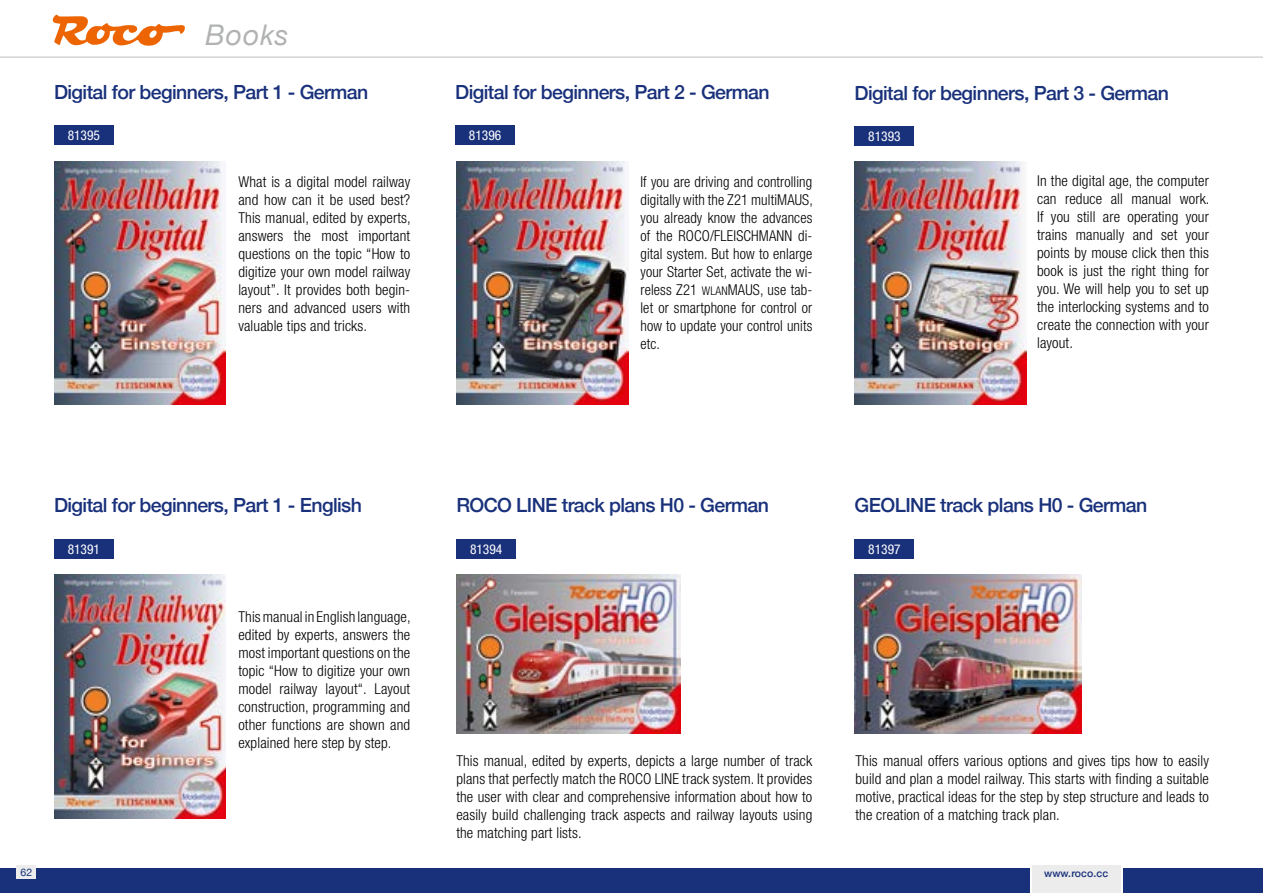
<style>
.page{position:relative;width:1263px;height:893px;background:#fff}
.page>*{position:absolute;margin:0;border:0;box-sizing:border-box;transform-origin:0 0}
.t1{font:italic 28.5px "Helvetica Neue";letter-spacing:.03em;color:#b1b2b3}
.t2{font:500 19.5px "Helvetica Neue";letter-spacing:-.03em;color:#19317b}
.t3{font:300 condensed 15px/18px "Helvetica Neue LT Std";letter-spacing:.01em;color:#000;text-align:justify}
.t4{font:condensed 13.5px "Helvetica Neue LT Std";color:#fff}
.t5{font:500 10.5px "Helvetica Neue";letter-spacing:.01em;color:#19317b}
.t6{font:10.5px "Helvetica Neue";color:#19317b}
.s1{font-size:12px}
</style>
<div class="page">
<hr style="left:0;top:57px;width:1263px;height:1px;background:#bdbebe">
<svg style="left:53px;top:15px;width:132px;height:31px"></svg>
<div style="left:1032px;top:865px;width:89px;height:28px;background:#ececed"></div>
<div style="left:0;top:868px;width:1030px;height:25px;background:#19317b"></div>
<div style="left:1124px;top:868px;width:139px;height:25px;background:#19317b"></div>
<div style="left:17px;top:865px;width:19px;height:14px;background:#ececed"></div>
<img style="left:54px;top:161px;width:172px;height:244px">
<img style="left:456px;top:161px;width:172px;height:244px">
<img style="left:854px;top:575px;width:228px;height:159px">
<img style="left:54px;top:575px;width:172px;height:243px">
<img style="left:456px;top:575px;width:225px;height:159px">
<div style="left:54px;top:125px;width:60px;height:19px;background:#19317b"></div>
<div style="left:54px;top:540px;width:60px;height:19px;background:#19317b"></div>
<div style="left:456px;top:540px;width:60px;height:19px;background:#19317b"></div>
<div style="left:854px;top:540px;width:60px;height:19px;background:#19317b"></div>
<div style="left:455px;top:125px;width:60px;height:19px;background:#19317b"></div>
<img style="left:854px;top:161px;width:172px;height:244px">
<div style="left:854px;top:126px;width:60px;height:20px;background:#19317b"></div>
<h1 class="t1" style="left:206px;top:15px;width:85px">Books</h1>
<h2 class="t2" style="left:54px;top:76px;width:316px">Digital for beginners, Part 1 - German</h2>
<p class="t4" style="left:68px;top:127px;width:34px">81395</p>
<h2 class="t2" style="left:455px;top:76px;width:316px">Digital for beginners, Part 2 - German</h2>
<p class="t4" style="left:469px;top:127px;width:34px">81396</p>
<p class="t3" style="left:238px;top:173px;width:174px">What is a digital model railway and how can it be used best?<br>This manual, edited by experts, answers the most important questions on the topic “How to digitize your own model railway layout”. It provides both begin&shy;ners and advanced users with valuable tips and tricks.</p>
<p class="t3" style="left:640px;top:173px;width:174px">If you are driving and controlling digitally with the Z21 multiMAUS, you already know the advances of the ROCO/FLEISCHMANN di&shy;gital system. But how to enlarge your Starter Set, activate the wi&shy;reless Z21 <span class="s1">WLAN</span>MAUS, use tab&shy;let or smartphone for control or how to update your control units etc.</p>
<h2 class="t2" style="left:854px;top:77px;width:316px">Digital for beginners, Part 3 - German</h2>
<p class="t4" style="left:868px;top:128px;width:34px">81393</p>
<p class="t3" style="left:1037px;top:172px;width:174px">In the digital age, the computer can reduce all manual work.<br>If you still are operating your trains manually and set your points by mouse click then this book is just the right thing for you. We will help you to set up the interlocking systems and to create the connection with your layout.</p>
<h2 class="t2" style="left:54px;top:489px;width:309px">Digital for beginners, Part 1 - English</h2>
<h2 class="t2" style="left:456px;top:489px;width:314px">ROCO LINE track plans H0 - German</h2>
<h2 class="t2" style="left:854px;top:489px;width:294px">GEOLINE track plans H0 - German</h2>
<p class="t4" style="left:68px;top:541px;width:34px">81391</p>
<p class="t4" style="left:470px;top:541px;width:34px">81394</p>
<p class="t4" style="left:868px;top:541px;width:34px">81397</p>
<p class="t3" style="left:238px;top:608px;width:174px">This manual in English language, edited by experts, answers the most important questions on the topic “How to digitize your own model railway layout“. Layout construction, programming and other functions are shown and explained here step by step.</p>
<p class="t3" style="left:456px;top:751px;width:357px">This manual, edited by experts, depicts a large number of track plans that perfectly match the ROCO LINE track system. It provides the user with clear and comprehensive information about how to easily build challenging track aspects and railway layouts using the matching part lists.</p>
<p class="t3" style="left:855px;top:751px;width:355px">This manual offers various options and gives tips how to easily build and plan a model railway. This starts with finding a suitable motive, practical ideas for the step by step structure and leads to the creation of a matching track plan.</p>
<p class="t6" style="left:21px;top:865px;width:13px">62</p>
<p class="t5" style="left:1044px;top:864px;width:66px">www.roco.cc</p>
</div>
